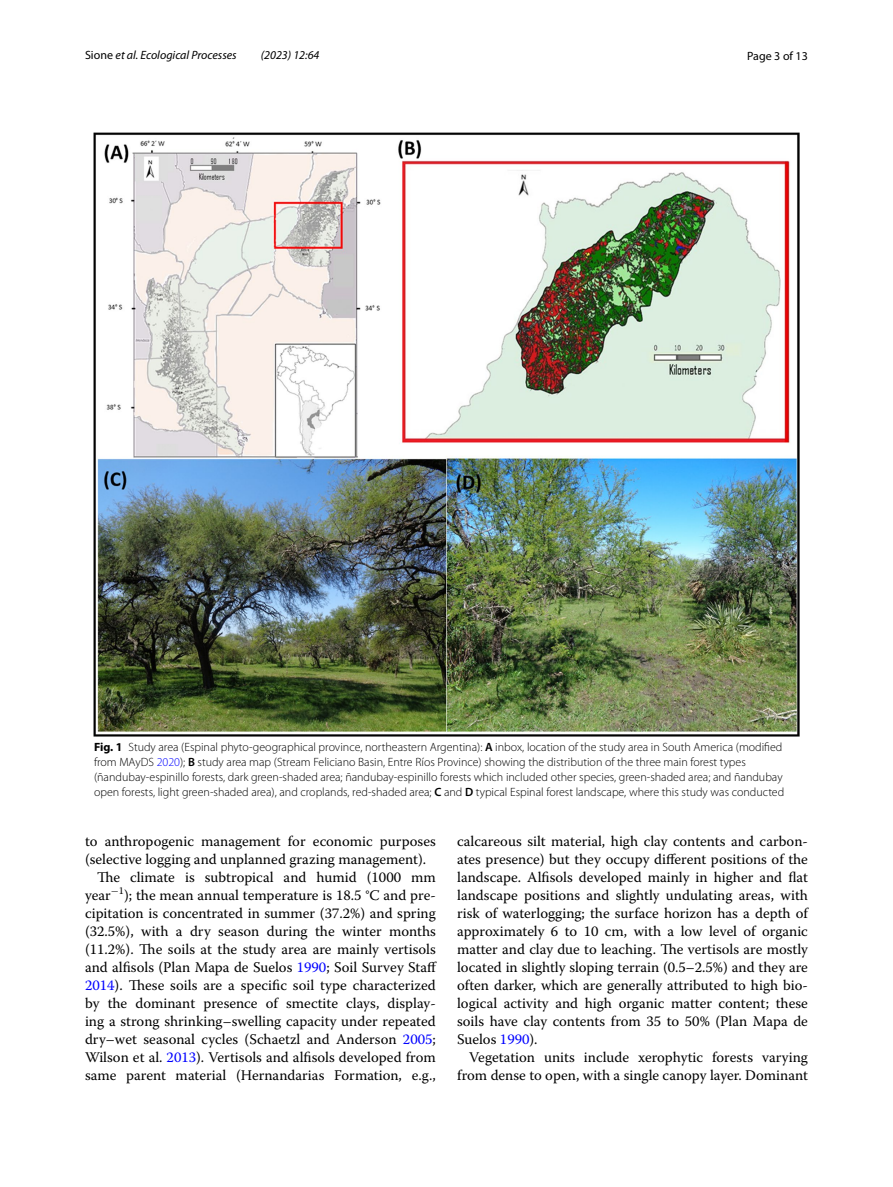
<style>
.page{position:relative;width:893px;height:1187px;background:#fff}
.page>*{position:absolute;margin:0;border:0;box-sizing:border-box;transform-origin:0 0}
.t1{font:14.7px/18px "Warnock Pro";color:#000;text-align:justify}
.t2{font:300 12px/15px "Myriad Pro";color:#000}
.t3{font:italic 12px "Myriad Pro";color:#000}
.t4{font:12px "Myriad Pro";color:#000}
.s1{font-style:normal}
.s2{font-weight:700}
.s3{font-weight:600}
.s4{color:#00f}
</style>
<div class="page">
<img style="left:94px;top:133px;width:705px;height:603px">
<p class="t3" style="left:85px;top:48px;width:153px"><span class="s1">Sione</span> et al. Ecological Processes</p>
<p class="t3" style="left:261px;top:48px;width:60px">(2023) 12:64</p>
<p class="t4" style="left:747px;top:48px;width:62px">Page 3 of 13</p>
<p class="t2" style="left:94px;top:740px;width:692px"><span class="s2">Fig. 1</span> Study area (Espinal phyto-geographical province, northeastern Argentina): <span class="s3">A</span> inbox, location of the study area in South America (modified from MAyDS <span class="s4">2020</span>); <span class="s3">B</span> study area map (Stream Feliciano Basin, Entre Ríos Province) showing the distribution of the three main forest types (ñandubay-espinillo forests, dark green-shaded area; ñandubay-espinillo forests which included other species, green-shaded area; and ñandubay open forests, light green-shaded area), and croplands, red-shaded area; <span class="s3">C</span> and <span class="s3">D</span> typical Espinal forest landscape, where this study was conducted</p>
<p class="t1" style="left:85px;top:831px;width:352px">to anthropogenic management for economic purposes</p>
<p class="t1" style="left:85px;top:849px;width:343px">(selective logging and unplanned grazing management).</p>
<p class="t1" style="left:97px;top:867px;width:340px">The climate is subtropical and humid (1000 mm</p>
<p class="t1" style="left:85px;top:885px;width:352px">year<sup>−</sup><sup>1</sup>); the mean annual temperature is 18.5 °C and pre-</p>
<p class="t1" style="left:85px;top:903px;width:352px">cipitation is concentrated in summer (37.2%) and spring</p>
<p class="t1" style="left:85px;top:921px;width:352px">(32.5%), with a dry season during the winter months</p>
<p class="t1" style="left:85px;top:939px;width:352px">(11.2%). The soils at the study area are mainly vertisols</p>
<p class="t1" style="left:85px;top:957px;width:353px">and alfisols (Plan Mapa de Suelos <span class="s4">1990</span>; Soil Survey Staff</p>
<p class="t1" style="left:85px;top:975px;width:352px"><span class="s4">2014</span>). These soils are a specific soil type characterized</p>
<p class="t1" style="left:85px;top:993px;width:352px">by the dominant presence of smectite clays, display-</p>
<p class="t1" style="left:85px;top:1011px;width:352px">ing a strong shrinking–swelling capacity under repeated</p>
<p class="t1" style="left:85px;top:1029px;width:352px">dry–wet seasonal cycles (Schaetzl and Anderson <span class="s4">2005</span>;</p>
<p class="t1" style="left:85px;top:1047px;width:352px">Wilson et al. <span class="s4">2013</span>). Vertisols and alfisols developed from</p>
<p class="t1" style="left:85px;top:1065px;width:352px">same parent material (Hernandarias Formation, e.g.,</p>
<p class="t1" style="left:457px;top:831px;width:352px">calcareous silt material, high clay contents and carbon&shy;ates presence) but they occupy different positions of the landscape. Alfisols developed mainly in higher and flat landscape positions and slightly undulating areas, with risk of waterlogging; the surface horizon has a depth of approximately 6 to 10 cm, with a low level of organic matter and clay due to leaching. The vertisols are mostly located in slightly sloping terrain (0.5–2.5%) and they are often darker, which are generally attributed to high bio&shy;logical activity and high organic matter content; these soils have clay contents from 35 to 50% (Plan Mapa de Suelos <span class="s4">1990</span>).</p>
<p class="t1" style="left:457px;top:1047px;width:352px;text-align:right">Vegetation units include xerophytic forests varying from dense to open, with a single canopy layer. Dominant</p>
</div>
